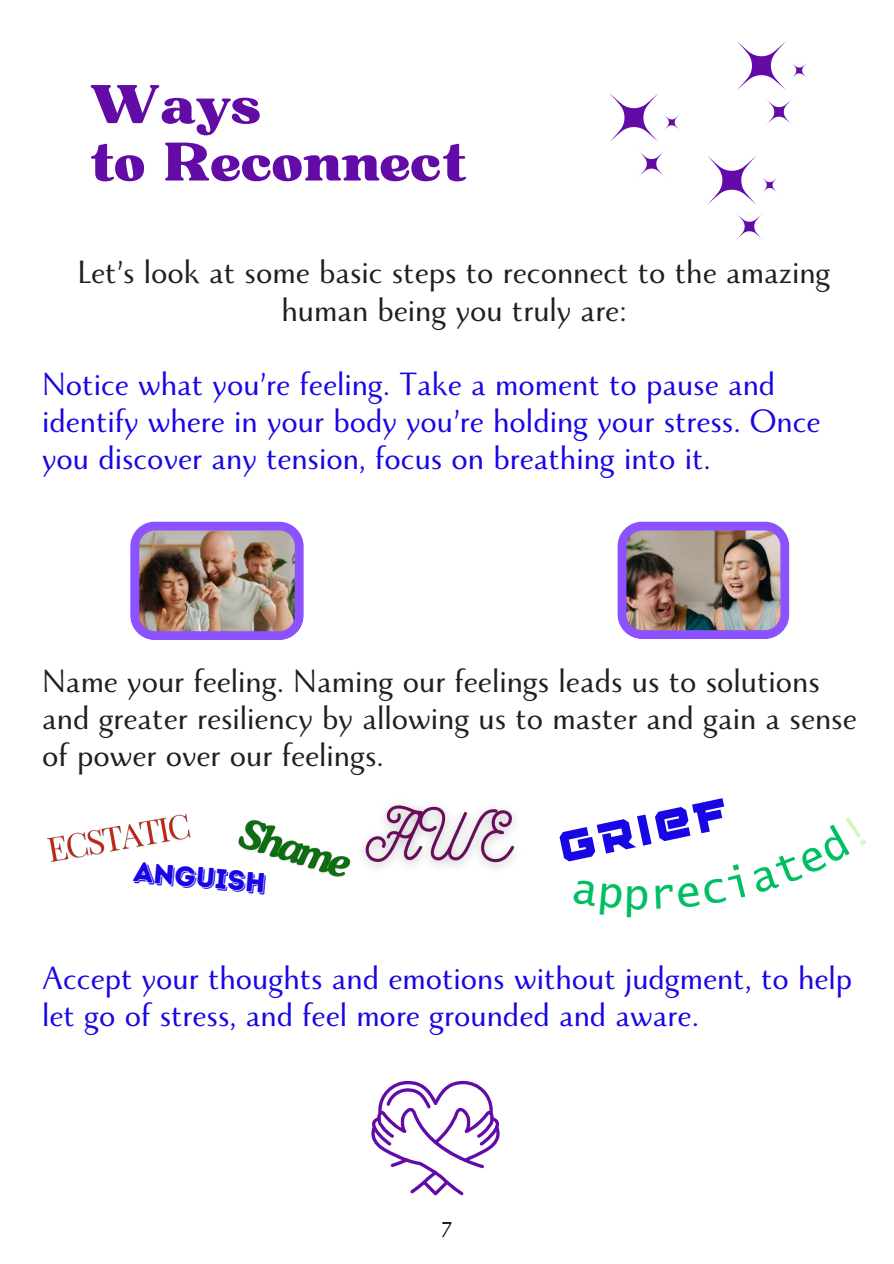
<style>
.page{position:relative;width:894px;height:1264px;background:#fff}
.page>*{position:absolute;margin:0;border:0;box-sizing:border-box;transform-origin:0 0}
.t1{font:52.5px/57.3px "Bugaki";color:#620ba6}
.t2{font:42.75px "Squartiqa 4 F";color:#1807e4}
.t3{font:36px/37.2px "Monterchi";color:#1807e4}
.t4{font:36px/37.2px "Monterchi";color:#231f20;text-align:center}
.t5{font:27.75px "Intro Rust Base Shade";color:#1807e4}
.t6{font:27.15px "Monterchi";color:#000}
</style>
<div class="page">
<svg style="left:610px;top:93px;width:69px;height:84px"></svg>
<svg style="left:737px;top:41px;width:70px;height:84px"></svg>
<svg style="left:707px;top:156px;width:70px;height:84px"></svg>
<img style="left:130px;top:521px;width:173px;height:118px">
<img style="left:617px;top:521px;width:172px;height:118px">
<img style="left:47px;top:814px;width:144px;height:48px">
<img style="left:238px;top:820px;width:110px;height:58px">
<img style="left:348px;top:804px;width:167px;height:64px">
<svg style="left:371px;top:1080px;width:129px;height:115px"></svg>
<h1 class="t1" style="left:89px;top:78px;width:378px">Ways<br>to Reconnect</h1>
<p class="t4" style="left:78px;top:259px;width:754px">Let’s look at some basic steps to reconnect to the amazing human being you truly are:</p>
<p class="t3" style="left:42px;top:371px;width:779px">Notice what you’re feeling. Take a moment to pause and identify where in your body you’re holding your stress. Once you discover any tension, focus on breathing into it.</p>
<p class="t4" style="left:42px;top:668px;width:815px;text-align:left">Name your feeling. Naming our feelings leads us to solutions and greater resiliency by allowing us to master and gain a sense of power over our feelings.</p>
<p class="t5" style="left:135px;top:854px;width:134px;rotate:5deg">Anguish</p>
<p class="t2" style="left:555px;top:827px;width:171px;rotate:-12deg">Grief</p>
<p class="t3" style="left:42px;top:965px;width:811px">Accept your thoughts and emotions without judgment, to help let go of stress, and feel more grounded and aware.</p>
<p class="t6" style="left:441px;top:1210px;width:12px">7</p>
</div>
